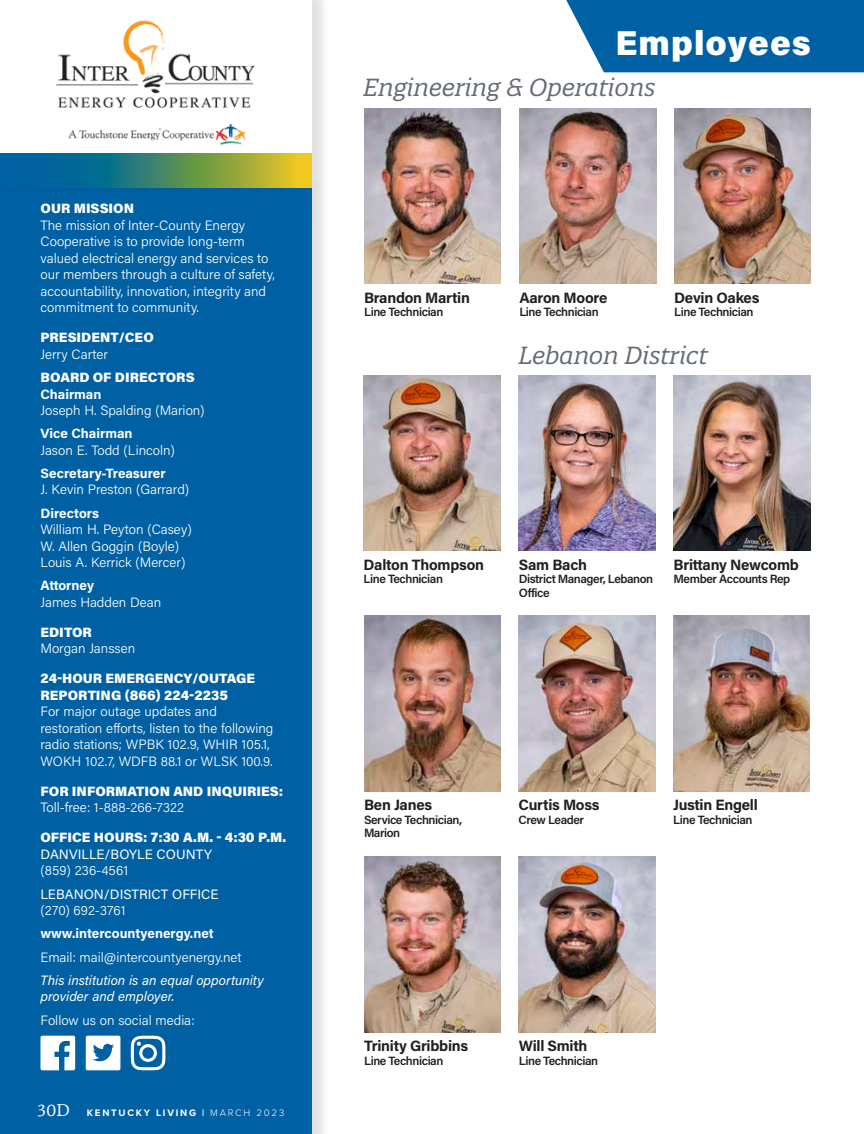
<style>
.page{position:relative;width:864px;height:1134px;background:#fff}
.page>*{position:absolute;margin:0;border:0;box-sizing:border-box;transform-origin:0 0}
.t1{font:900 34.5px "Acumin Pro";letter-spacing:.03em;color:#fff}
.t2{font:italic 24px "Quatro Slab";color:#656c72}
.t3{font:18px "Ashbury";color:#fff}
.t4{font:700 15px "Acumin Pro";letter-spacing:-.015em;color:#231f20}
.t5{font:300 13.5px/16.5px "Acumin Pro";color:#fff}
.t6{font:900 13.5px/16.5px "Acumin Pro";color:#fff}
.t7{font:700 13.5px "Acumin Pro";color:#fff}
.t8{font:italic 13.5px/16.5px "Acumin Pro";color:#fff}
.t9{font:13.5px "Acumin Pro";color:#fff}
.t10{font:600 12px/13.5px "Acumin Pro";letter-spacing:-.035em;color:#231f20}
.t11{font:700 9.75px "Proxima Nova";letter-spacing:.18em;color:#fff}
.s1{font-weight:300}
</style>
<div class="page">
<div style="left:0;top:178px;width:330px;height:956px;background:#231f20;opacity:.13"></div>
<div style="left:0;top:176px;width:312px;height:958px;background:#0060a4"></div>
<div style="left:0;top:0;width:330px;height:194px;background:#231f20;opacity:.13"></div>
<div style="left:0;top:0;width:312px;height:176px;background:#fff"></div>
<img style="left:56px;top:20px;width:199px;height:125px">
<svg style="left:0;top:153px;width:312px;height:35px;background:#508966"></svg>
<svg style="left:40px;top:1036px;width:35px;height:34px"></svg>
<div style="left:86px;top:1036px;width:34px;height:34px;background:#fff;border-radius:2px"></div>
<svg style="left:93px;top:1044px;width:21px;height:17px"></svg>
<svg style="left:131px;top:1036px;width:34px;height:34px"></svg>
<img style="left:519px;top:108px;width:137px;height:176px">
<img style="left:674px;top:108px;width:137px;height:176px">
<img style="left:519px;top:616px;width:136px;height:175px">
<img style="left:673px;top:616px;width:137px;height:175px">
<img style="left:364px;top:857px;width:137px;height:175px">
<img style="left:364px;top:616px;width:137px;height:175px">
<img style="left:519px;top:857px;width:137px;height:175px">
<img style="left:519px;top:375px;width:137px;height:175px">
<img style="left:674px;top:375px;width:136px;height:175px">
<img style="left:364px;top:375px;width:136px;height:175px">
<div style="left:566px;top:0;width:298px;height:72px;background:#0060a4"></div>
<img style="left:364px;top:108px;width:137px;height:176px">
<p class="t6" style="left:40px;top:200px;width:95px">OUR MISSION</p>
<p class="t5" style="left:40px;top:216px;width:236px">The mission of Inter-County Energy Cooperative is to provide long-term valued electrical energy and services to our members through a culture of safety, accountability, innovation, integrity and commitment to community.</p>
<p class="t6" style="left:40px;top:329px;width:115px">PRESIDENT/CEO</p>
<p class="t5" style="left:40px;top:345px;width:69px">Jerry Carter</p>
<p class="t6" style="left:40px;top:368px;width:156px">BOARD OF DIRECTORS</p>
<p class="t7" style="left:40px;top:384px;width:63px">Chairman</p>
<p class="t5" style="left:40px;top:402px;width:166px">Joseph H. Spalding (Marion)</p>
<p class="t7" style="left:40px;top:424px;width:94px">Vice Chairman</p>
<p class="t5" style="left:40px;top:441px;width:136px">Jason E. Todd (Lincoln)</p>
<p class="t7" style="left:40px;top:464px;width:127px">Secretary-Treasurer</p>
<p class="t5" style="left:40px;top:481px;width:150px">J. Kevin Preston (Garrard)</p>
<p class="t7" style="left:40px;top:504px;width:60px">Directors</p>
<p class="t5" style="left:40px;top:521px;width:153px">William H. Peyton (Casey)<br>W. Allen Goggin (Boyle)<br>Louis A. Kerrick (Mercer)</p>
<p class="t7" style="left:40px;top:576px;width:55px">Attorney</p>
<p class="t5" style="left:40px;top:593px;width:122px">James Hadden Dean</p>
<p class="t6" style="left:40px;top:623px;width:53px">EDITOR</p>
<p class="t5" style="left:40px;top:640px;width:96px">Morgan Janssen</p>
<p class="t6" style="left:40px;top:670px;width:216px">24-HOUR EMERGENCY/OUTAGE<br>REPORTING (866) 224-2235</p>
<p class="t5" style="left:40px;top:703px;width:234px">For major outage updates and restoration efforts, listen to the following radio stations; WPBK 102.9, WHIR 105.1, WOKH 102.7, WDFB 88.1 or WLSK 100.9.</p>
<p class="t6" style="left:40px;top:782px;width:244px">FOR INFORMATION AND INQUIRIES:</p>
<p class="t5" style="left:40px;top:799px;width:145px">Toll-free: 1-888-266-7322</p>
<p class="t6" style="left:40px;top:829px;width:247px">OFFICE HOURS: 7:30 A.M. - 4:30 P.M.</p>
<p class="t9" style="left:40px;top:845px;width:173px">DANVILLE/BOYLE COUNTY</p>
<p class="t5" style="left:40px;top:862px;width:89px">(859) 236-4561</p>
<p class="t9" style="left:40px;top:885px;width:180px">LEBANON/DISTRICT OFFICE</p>
<p class="t5" style="left:40px;top:902px;width:86px">(270) 692-3761</p>
<p class="t7" style="left:40px;top:924px;width:175px">www.intercountyenergy.net</p>
<p class="t5" style="left:40px;top:948px;width:203px">Email: mail@intercountyenergy.net</p>
<p class="t8" style="left:40px;top:971px;width:225px">This institution is an equal opportunity provider and employer.</p>
<p class="t5" style="left:40px;top:1011px;width:156px">Follow us on social media:</p>
<h3 class="t3" style="left:37px;top:1099px;width:35px">30D</h3>
<p class="t11" style="left:87px;top:1106px;width:199px">KENTUCKY LIVING | <span class="s1">MARCH 2023</span></p>
<h1 class="t1" style="left:616px;top:19px;width:197px">Employees</h1>
<h2 class="t2" style="left:364px;top:73px;width:294px">Engineering &amp; Operations</h2>
<p class="t4" style="left:364px;top:287px;width:107px">Brandon Martin</p>
<p class="t10" style="left:364px;top:305px;width:81px">Line Technician</p>
<p class="t4" style="left:519px;top:287px;width:90px">Aaron Moore</p>
<p class="t10" style="left:519px;top:305px;width:81px">Line Technician</p>
<p class="t4" style="left:674px;top:287px;width:87px">Devin Oakes</p>
<p class="t10" style="left:674px;top:305px;width:81px">Line Technician</p>
<h2 class="t2" style="left:519px;top:340px;width:190px">Lebanon District</h2>
<p class="t4" style="left:364px;top:554px;width:122px">Dalton Thompson</p>
<p class="t10" style="left:364px;top:572px;width:81px">Line Technician</p>
<p class="t4" style="left:519px;top:554px;width:70px">Sam Bach</p>
<p class="t10" style="left:519px;top:572px;width:136px">District Manager, Lebanon<br>Office</p>
<p class="t4" style="left:674px;top:554px;width:127px">Brittany Newcomb</p>
<p class="t10" style="left:674px;top:572px;width:118px">Member Accounts Rep</p>
<p class="t4" style="left:364px;top:795px;width:70px">Ben Janes</p>
<p class="t10" style="left:364px;top:812px;width:100px">Service Technician,<br>Marion</p>
<p class="t4" style="left:519px;top:795px;width:83px">Curtis Moss</p>
<p class="t10" style="left:519px;top:812px;width:67px">Crew Leader</p>
<p class="t4" style="left:673px;top:795px;width:86px">Justin Engell</p>
<p class="t10" style="left:673px;top:812px;width:81px">Line Technician</p>
<p class="t4" style="left:364px;top:1035px;width:106px">Trinity Gribbins</p>
<p class="t10" style="left:364px;top:1053px;width:81px">Line Technician</p>
<p class="t4" style="left:519px;top:1035px;width:70px">Will Smith</p>
<p class="t10" style="left:519px;top:1053px;width:81px">Line Technician</p>
</div>
